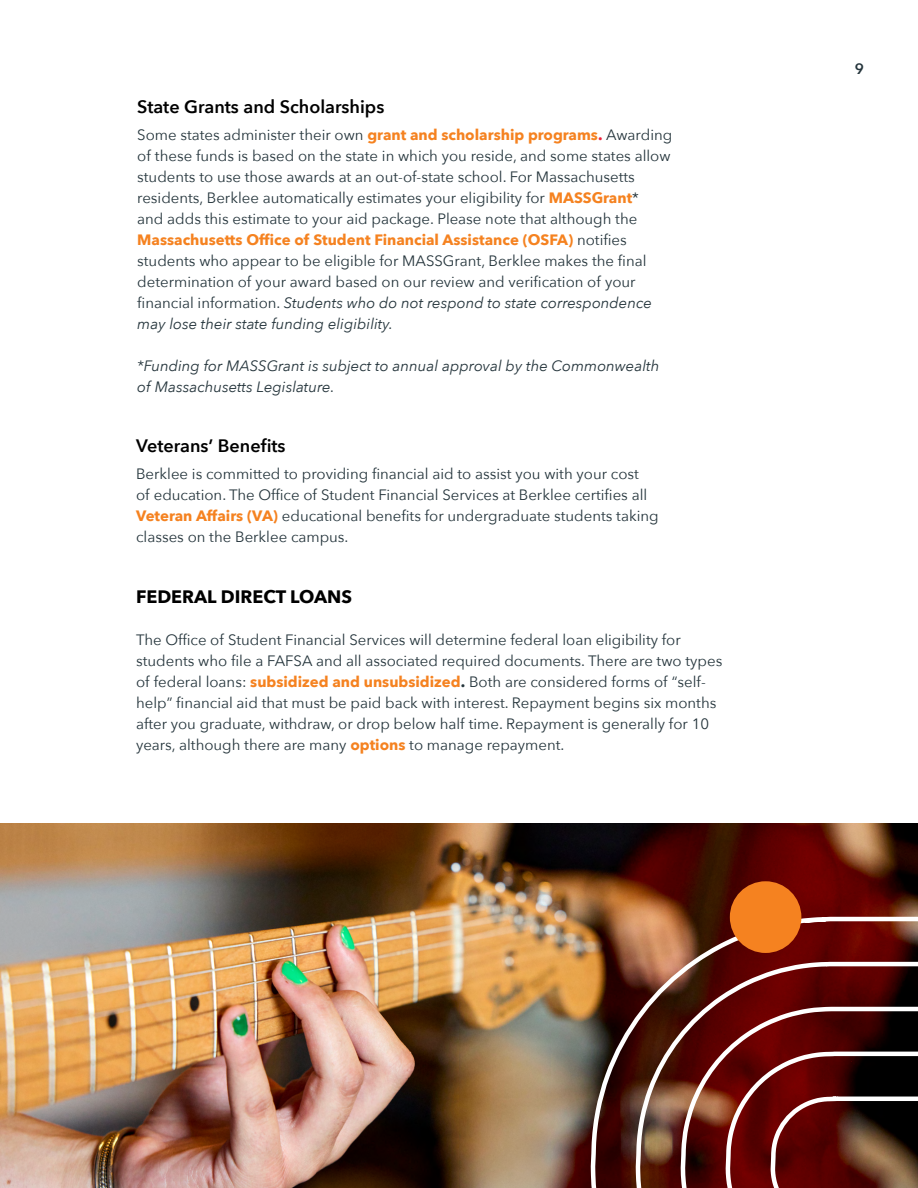
<style>
.page{position:relative;width:918px;height:1188px;background:#fff}
.page>*{position:absolute;margin:0;border:0;box-sizing:border-box;transform-origin:0 0}
.t1{font:600 18px "Avenir Next";color:#000}
.t2{font:700 18px "Avenir Next";color:#000}
.t3{font:15px/21px "Avenir Next";color:#25353c}
.t4{font:italic 15px/21px "Avenir Next";color:#25353c}
.t5{font:600 15px "Avenir Next";color:#25353c}
.s1{font-weight:700;color:#f58220}
.s2{font-weight:700;color:#ed243d}
.s3{font-style:italic}
.s4{font-weight:700}
</style>
<div class="page">
<img style="left:0;top:824px;width:589px;height:364px">
<img style="left:589px;top:823px;width:329px;height:365px">
<div style="left:730px;top:881px;width:71px;height:72px;background:#f58220;border-radius:50%"></div>
<p class="t1" style="left:137px;top:91px;width:249px">State Grants and Scholarships</p>
<p class="t3" style="left:137px;top:123px;width:537px">Some states administer their own <span class="s1">grant and scholarship programs</span><span class="s2">.</span> Awarding of these funds is based on the state in which you reside, and some states allow students to use those awards at an out-of-state school. For Massachusetts residents, Berklee automatically estimates your eligibility for <span class="s1">MASSGrant</span>*<br>and adds this estimate to your aid package. Please note that although the <span class="s1">Massachusetts Office of Student Financial Assistance (OSFA)</span> notifies students who appear to be eligible for MASSGrant, Berklee makes the final determination of your award based on our review and verification of your financial information. <span class="s3">Students who do not respond to state correspondence may lose their state funding eligibility.</span></p>
<p class="t4" style="left:137px;top:354px;width:524px">*Funding for MASSGrant is subject to annual approval by the Commonwealth of Massachusetts Legislature.</p>
<p class="t1" style="left:136px;top:430px;width:151px">Veterans’ Benefits</p>
<p class="t3" style="left:136px;top:463px;width:524px">Berklee is committed to providing financial aid to assist you with your cost<br>of education. The Office of Student Financial Services at Berklee certifies all <span class="s1">Veteran Affairs (VA)</span> educational benefits for undergraduate students taking classes on the Berklee campus.</p>
<p class="t2" style="left:136px;top:581px;width:218px">FEDERAL DIRECT LOANS</p>
<p class="t3" style="left:136px;top:628px;width:588px">The Office of Student Financial Services will determine federal loan eligibility for students who file a FAFSA and all associated required documents. There are two types of federal loans: <span class="s1">subsidized and unsubsidized</span><span class="s4">.</span> Both are considered forms of “self&shy;help” financial aid that must be paid back with interest. Repayment begins six months after you graduate, withdraw, or drop below half time. Repayment is generally for 10 years, although there are many <span class="s1">options</span> to manage repayment.</p>
<p class="t5" style="left:855px;top:55px;width:11px">9</p>
</div>
